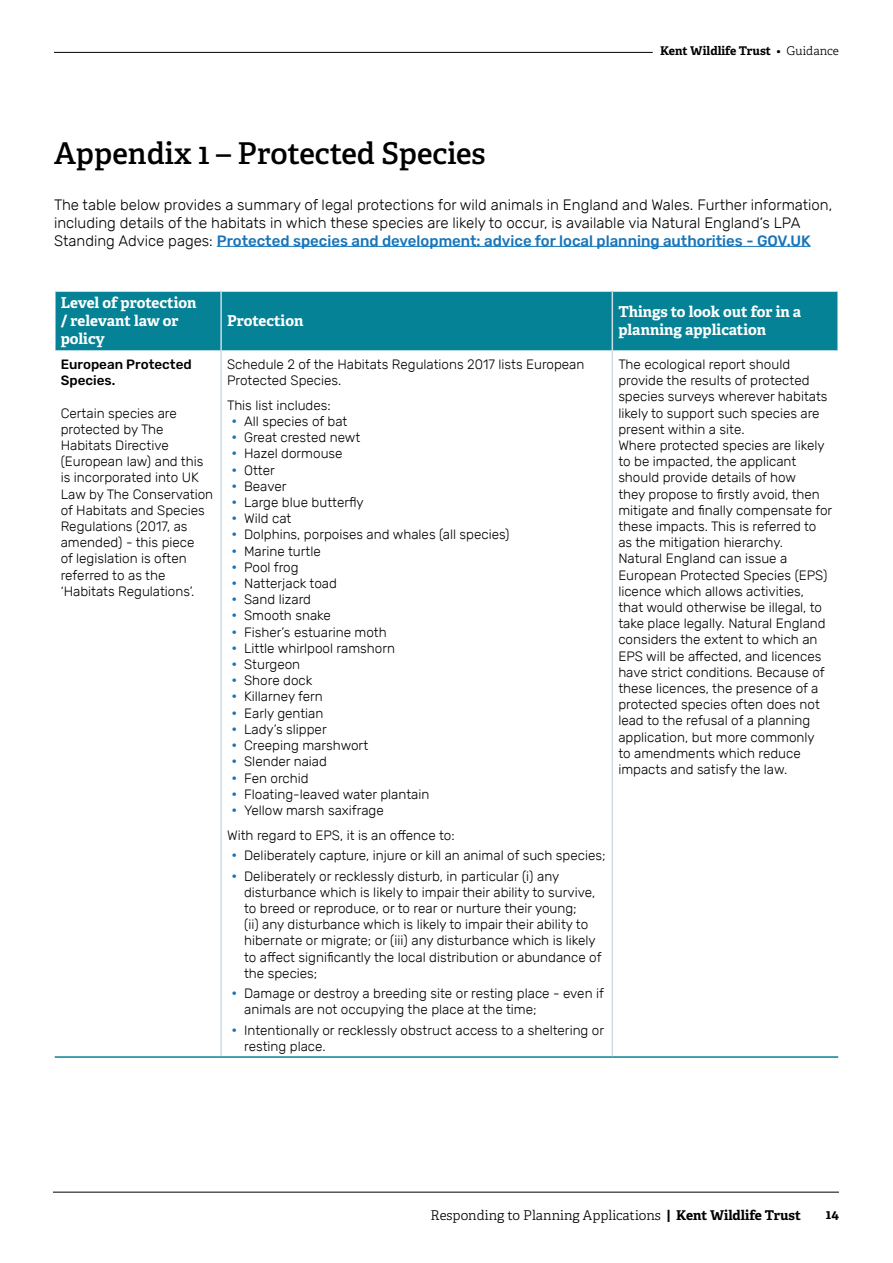
<style>
.page{position:relative;width:893px;height:1263px;background:#fff}
.page>*{position:absolute;margin:0;border:0;box-sizing:border-box;transform-origin:0 0}
.t1{font:600 30px "Adelle";color:#000}
.t2{font:300 15px/18px "Rubik";color:#000}
.t3{font:700 15px/18px "Adelle";color:#fff}
.t4{font:300 13.5px/16.2px "Rubik";color:#000}
.t5{font:300 13.5px "Adelle";color:#000}
.t6{font:500 13.5px/16.2px "Rubik";color:#000}
.t7{font:700 13.5px "Adelle";color:#000}
.t8{font:700 12px "Adelle";color:#000}
.s1{font-weight:300}
.s2{font-weight:500;color:#1674ba}
.s3{font-weight:500;font-size:15px;color:#1674ba}
.s4{font-weight:700}
</style>
<div class="page">
<hr style="left:54px;top:52px;width:599px;height:1px;background:#000">
<hr style="left:53px;top:1192px;width:786px;height:1px;background:#000">
<hr style="left:217px;top:246px;width:594px;height:1px;background:#1674ba">
<div style="left:56px;top:292px;width:781px;height:58px;background:#058295"></div>
<hr style="left:220px;top:292px;width:2px;height:58px;background:#cfdce3">
<hr style="left:612px;top:292px;width:1px;height:58px;background:#cfdce3">
<hr style="left:220px;top:350px;width:2px;height:706px;background:#cfdce3">
<hr style="left:612px;top:350px;width:1px;height:706px;background:#cfdce3">
<hr style="left:55px;top:1056px;width:166px;height:2px;background:#058295">
<hr style="left:221px;top:1056px;width:391px;height:2px;background:#058295">
<hr style="left:612px;top:1056px;width:226px;height:2px;background:#058295">
<p class="t8" style="left:660px;top:42px;width:180px">Kent Wildlife Trust <span class="s1">• Guidance</span></p>
<h1 class="t1" style="left:54px;top:131px;width:433px">Appendix 1 – Protected Species</h1>
<p class="t2" style="left:54px;top:196px;width:780px">The table below provides a summary of legal protections for wild animals in England and Wales. Further information, including details of the habitats in which these species are likely to occur, is available via Natural England’s LPA<br>Standing Advice pages: <span class="s2">Protected species and development: advice for local planning authorities - GOV.UK</span></p>
<p class="t3" style="left:61px;top:293px;width:137px">Level of protection / relevant law or policy</p>
<p class="t6" style="left:61px;top:356px;width:133px">European Protected<br>Species.</p>
<p class="t4" style="left:61px;top:405px;width:154px">Certain species are protected by The<br>Habitats Directive (European law) and this is incorporated into UK<br>Law by The Conservation of Habitats and Species<br>Regulations (2017, as amended) - this piece<br>of legislation is often referred to as the ‘Habitats Regulations’.</p>
<p class="t3" style="left:227px;top:311px;width:78px">Protection</p>
<p class="t3" style="left:618px;top:302px;width:184px">Things to look out for in a planning application</p>
<p class="t4" style="left:227px;top:356px;width:359px">Schedule 2 of the Habitats Regulations 2017 lists European<br>Protected Species.</p>
<p class="t4" style="left:227px;top:397px;width:105px">This list includes:</p>
<p class="t4" style="left:231px;top:414px;width:118px"><span class="s3">•</span> All species of bat</p>
<p class="t4" style="left:231px;top:430px;width:131px"><span class="s3">•</span> Great crested newt</p>
<p class="t4" style="left:231px;top:446px;width:113px"><span class="s3">•</span> Hazel dormouse</p>
<p class="t4" style="left:231px;top:462px;width:45px"><span class="s3">•</span> Otter</p>
<p class="t4" style="left:231px;top:478px;width:57px"><span class="s3">•</span> Beaver</p>
<p class="t4" style="left:231px;top:495px;width:134px"><span class="s3">•</span> Large blue butterfly</p>
<p class="t4" style="left:231px;top:511px;width:62px"><span class="s3">•</span> Wild cat</p>
<p class="t4" style="left:231px;top:527px;width:280px"><span class="s3">•</span> Dolphins, porpoises and whales (all species)</p>
<p class="t4" style="left:231px;top:543px;width:91px"><span class="s3">•</span> Marine turtle</p>
<p class="t4" style="left:231px;top:559px;width:69px"><span class="s3">•</span> Pool frog</p>
<p class="t4" style="left:231px;top:576px;width:107px"><span class="s3">•</span> Natterjack toad</p>
<p class="t4" style="left:231px;top:592px;width:81px"><span class="s3">•</span> Sand lizard</p>
<p class="t4" style="left:231px;top:608px;width:101px"><span class="s3">•</span> Smooth snake</p>
<p class="t4" style="left:231px;top:624px;width:157px"><span class="s3">•</span> Fisher’s estuarine moth</p>
<p class="t4" style="left:231px;top:640px;width:165px"><span class="s3">•</span> Little whirlpool ramshorn</p>
<p class="t4" style="left:231px;top:657px;width:70px"><span class="s3">•</span> Sturgeon</p>
<p class="t4" style="left:231px;top:673px;width:82px"><span class="s3">•</span> Shore dock</p>
<p class="t4" style="left:231px;top:689px;width:93px"><span class="s3">•</span> Killarney fern</p>
<p class="t4" style="left:231px;top:705px;width:94px"><span class="s3">•</span> Early gentian</p>
<p class="t4" style="left:231px;top:721px;width:97px"><span class="s3">•</span> Lady’s slipper</p>
<p class="t4" style="left:231px;top:738px;width:138px"><span class="s3">•</span> Creeping marshwort</p>
<p class="t4" style="left:231px;top:754px;width:97px"><span class="s3">•</span> Slender naiad</p>
<p class="t4" style="left:231px;top:770px;width:79px"><span class="s3">•</span> Fen orchid</p>
<p class="t4" style="left:231px;top:786px;width:200px"><span class="s3">•</span> Floating-leaved water plantain</p>
<p class="t4" style="left:227px;top:798px;width:229px;line-height:24.8px;text-indent:4px"><span class="s3">•</span> Yellow marsh saxifrage<br>With regard to EPS, it is an offence to:</p>
<p class="t4" style="left:231px;top:848px;width:376px"><span class="s3">•</span> Deliberately capture, injure or kill an animal of such species;</p>
<p class="t4" style="left:244px;top:868px;width:359px;text-indent:-13px"><span class="s3">•</span> Deliberately or recklessly disturb, in particular (i) any disturbance which is likely to impair their ability to survive, to breed or reproduce, or to rear or nurture their young;<br>(ii) any disturbance which is likely to impair their ability to hibernate or migrate; or (iii) any disturbance which is likely to affect significantly the local distribution or abundance of the species;</p>
<p class="t4" style="left:244px;top:986px;width:361px;text-indent:-13px"><span class="s3">•</span> Damage or destroy a breeding site or resting place - even if animals are not occupying the place at the time;</p>
<p class="t4" style="left:244px;top:1022px;width:362px;text-indent:-13px"><span class="s3">•</span> Intentionally or recklessly obstruct access to a sheltering or resting place.</p>
<p class="t4" style="left:618px;top:356px;width:215px">The ecological report should provide the results of protected species surveys wherever habitats likely to support such species are present within a site.<br>Where protected species are likely to be impacted, the applicant should provide details of how<br>they propose to firstly avoid, then mitigate and finally compensate for these impacts. This is referred to as the mitigation hierarchy.<br>Natural England can issue a<br>European Protected Species (EPS) licence which allows activities,<br>that would otherwise be illegal, to take place legally. Natural England considers the extent to which an<br>EPS will be affected, and licences have strict conditions. Because of these licences, the presence of a protected species often does not lead to the refusal of a planning application, but more commonly<br>to amendments which reduce impacts and satisfy the law.</p>
<p class="t5" style="left:431px;top:1206px;width:372px">Responding to Planning Applications <span class="s4">| Kent Wildlife Trust</span></p>
<p class="t7" style="left:826px;top:1204px;width:15px">14</p>
</div>
